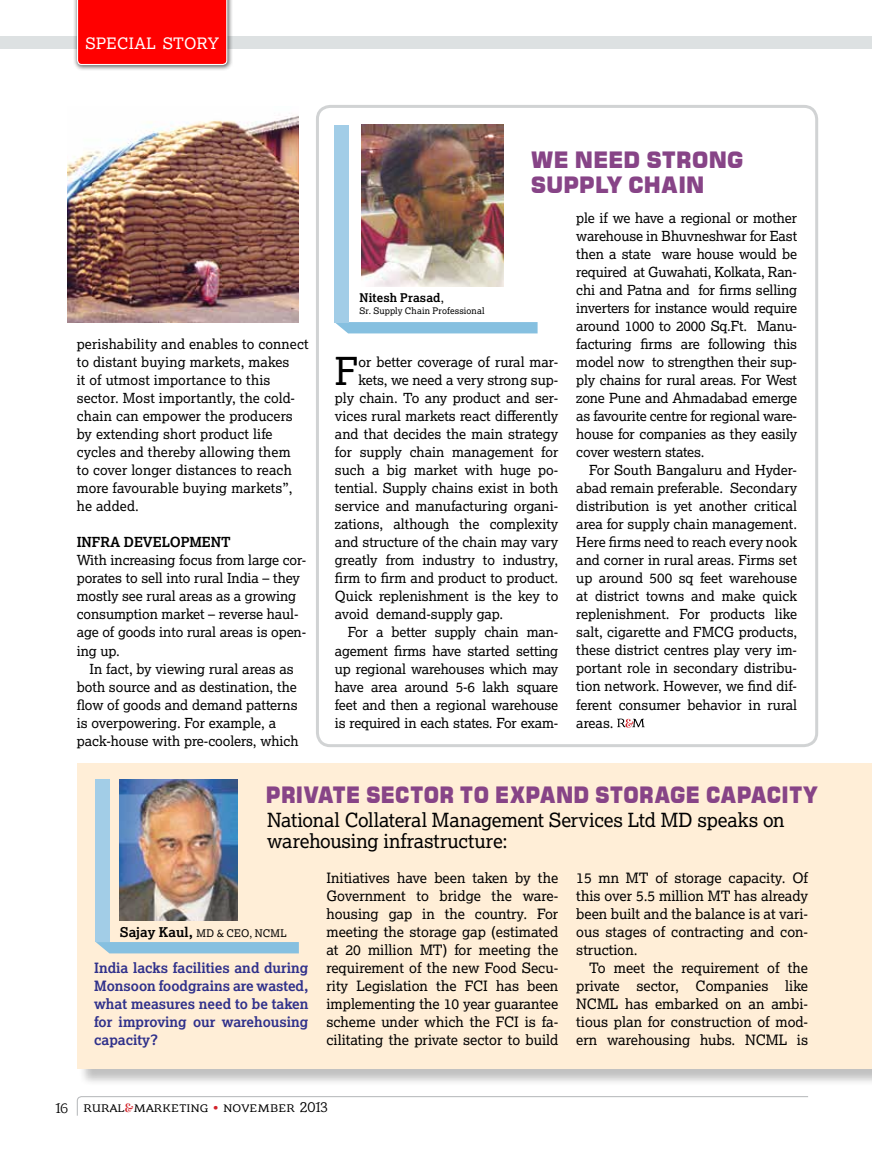
<style>
.page{position:relative;width:872px;height:1149px;background:#fff}
.page>*{position:absolute;margin:0;border:0;box-sizing:border-box;transform-origin:0 0}
.t1{font:38.55px "Lexia";color:#000}
.t2{font:22.5px "Square 721 Blk Normal";letter-spacing:-.005em;color:#874487;scale:.9 1}
.t3{font:22.5px/25.5px "Square 721 Blk Normal";letter-spacing:-.005em;color:#874487;scale:.95 1}
.t4{font:19.5px/21px "Lexia";letter-spacing:-.01em;color:#000}
.t5{font:15.75px "Lexia";letter-spacing:.03em;color:#fff}
.t6{font:15px "Barkentina";color:#000}
.t7{font:14.25px/18px "Lexia";color:#000;text-align:justify}
.t8{font:700 14.25px/18px "Lexia";color:#30318b;text-align:justify}
.t9{font:13.8px/18px "Lexia";color:#000}
.t10{font:700 13.8px "Lexia";letter-spacing:-.005em;color:#000}
.t11{font:700 12px "Lexia";letter-spacing:.01em;color:#000}
.t12{font:10.5px "Lexia";letter-spacing:.02em;color:#000}
.t13{font:9px "Lexia";letter-spacing:.02em;color:#000}
.s1{font-weight:400}
.s2{font-weight:700;font-size:13.5px}
.s3{font-family:"Vidaloka";font-size:12px;color:#d2232a}
.s4{color:#d2232a}
</style>
<div class="page">
<svg style="left:76px;top:1096px;width:732px;height:20px"></svg>
<div style="left:216px;top:36px;width:656px;height:13px;background:#dde1e2"></div>
<div style="left:0;top:36px;width:219px;height:13px;background:#dde1e2"></div>
<div style="left:73px;top:0;width:160px;height:71px;background:#000;opacity:.6"></div>
<div style="left:77px;top:0;width:150px;height:65px;background:#f00"></div>
<div style="left:316px;top:105px;width:502px;height:642px;border:3px solid #d1d3d4;border-radius:13px"></div>
<img style="left:361px;top:124px;width:142px;height:162px">
<img style="left:68px;top:115px;width:231px;height:207px">
<div style="left:78px;top:764px;width:794px;height:322px;background:#000;opacity:.25"></div>
<div style="left:77px;top:763px;width:795px;height:305px;background:#ffeed7"></div>
<img style="left:120px;top:779px;width:118px;height:140px">
<svg style="left:617px;top:718px;width:28px;height:9px"></svg>
<svg style="left:96px;top:941px;width:203px;height:12px;background:#93c5de"></svg>
<div style="left:96px;top:779px;width:14px;height:162px;background:#a2cde7"></div>
<svg style="left:334px;top:322px;width:203px;height:11px;background:#8bc2e1"></svg>
<div style="left:334px;top:125px;width:15px;height:197px;background:#a2cde7"></div>
<p class="t5" style="left:85px;top:33px;width:135px">SPECIAL STORY</p>
<p class="t9" style="left:77px;top:335px;width:233px">perishability and enables to connect to distant buying markets, makes<br>it of utmost importance to this sector. Most importantly, the cold&shy;chain can empower the producers by extending short product life cycles and thereby allowing them<br>to cover longer distances to reach more favourable buying markets”, he added.</p>
<p class="t10" style="left:77px;top:533px;width:155px">INFRA DEVELOPMENT</p>
<p class="t9" style="left:77px;top:551px;width:231px">With increasing focus from large cor&shy;porates to sell into rural India – they mostly see rural areas as a growing consumption market – reverse haul&shy;age of goods into rural areas is open&shy;ing up.</p>
<p class="t9" style="left:77px;top:659px;width:223px;text-indent:13px">In fact, by viewing rural areas as both source and as destination, the flow of goods and demand patterns is overpowering. For example, a pack-house with pre-coolers, which</p>
<h2 class="t3" style="left:530px;top:147px;width:223px">WE NEED STRONG<br>SUPPLY CHAIN</h2>
<p class="t11" style="left:360px;top:289px;width:86px">Nitesh Prasad<span class="s1">,</span></p>
<p class="t13" style="left:360px;top:304px;width:127px">Sr. Supply Chain Professional</p>
<h1 class="t1" style="left:335px;top:347px;width:25px">F</h1>
<p class="t9" style="left:358px;top:353px;width:201px">or better coverage of rural mar-</p>
<p class="t9" style="left:358px;top:371px;width:201px">kets, we need a very strong sup-</p>
<p class="t9" style="left:335px;top:389px;width:225px">ply chain. To any product and ser-</p>
<p class="t9" style="left:335px;top:407px;width:225px">vices rural markets react differently</p>
<p class="t9" style="left:335px;top:425px;width:225px">and that decides the main strategy</p>
<p class="t9" style="left:335px;top:443px;width:225px">for supply chain management for</p>
<p class="t9" style="left:335px;top:461px;width:225px">such a big market with huge po-</p>
<p class="t9" style="left:335px;top:479px;width:225px">tential. Supply chains exist in both</p>
<p class="t9" style="left:335px;top:497px;width:225px">service and manufacturing organi-</p>
<p class="t9" style="left:335px;top:515px;width:225px">zations, although the complexity</p>
<p class="t9" style="left:335px;top:533px;width:225px">and structure of the chain may vary</p>
<p class="t9" style="left:335px;top:551px;width:225px">greatly from industry to industry,</p>
<p class="t9" style="left:335px;top:569px;width:225px">firm to firm and product to product.</p>
<p class="t9" style="left:335px;top:587px;width:225px">Quick replenishment is the key to</p>
<p class="t9" style="left:335px;top:605px;width:170px">avoid demand-supply gap.</p>
<p class="t9" style="left:348px;top:623px;width:212px">For a better supply chain man-</p>
<p class="t9" style="left:335px;top:641px;width:225px">agement firms have started setting</p>
<p class="t9" style="left:335px;top:659px;width:225px">up regional warehouses which may</p>
<p class="t9" style="left:335px;top:677px;width:225px">have area around 5-6 lakh square</p>
<p class="t9" style="left:335px;top:695px;width:225px">feet and then a regional warehouse</p>
<p class="t9" style="left:335px;top:713px;width:225px">is required in each states. For exam-</p>
<p class="t9" style="left:576px;top:209px;width:222px;text-align:justify">ple if we have a regional or mother warehouse in Bhuvneshwar for East then a state ware house would be required at Guwahati, Kolkata, Ran&shy;chi and Patna and for firms selling inverters for instance would require around 1000 to 2000 Sq.Ft. Manu&shy;facturing firms are following this model now to strengthen their sup&shy;ply chains for rural areas. For West zone Pune and Ahmadabad emerge as favourite centre for regional ware&shy;house for companies as they easily cover western states.</p>
<p class="t9" style="left:576px;top:461px;width:222px;text-align:justify;text-indent:13px">For South Bangaluru and Hyder&shy;abad remain preferable. Secondary distribution is yet another critical area for supply chain management.<br>Here firms need to reach every nook and corner in rural areas. Firms set up around 500 sq feet warehouse at district towns and make quick replenishment. For products like salt, cigarette and FMCG products, these district centres play very im&shy;portant role in secondary distribu&shy;tion network. However, we find dif&shy;ferent consumer behavior in rural areas.</p>
<h2 class="t2" style="left:266px;top:781px;width:615px">PRIVATE SECTOR TO EXPAND STORAGE CAPACITY</h2>
<h3 class="t4" style="left:267px;top:808px;width:519px">National Collateral Management Services Ltd MD speaks on warehousing infrastructure:</h3>
<p class="t12" style="left:120px;top:926px;width:168px"><span class="s2">Sajay Kaul,</span> MD &amp; CEO, NCML</p>
<p class="t8" style="left:94px;top:957px;width:216px">India lacks facilities and during Monsoon foodgrains are wasted, what measures need to be taken for improving our warehousing capacity?</p>
<p class="t7" style="left:326px;top:867px;width:233px">Initiatives have been taken by the Government to bridge the ware&shy;housing gap in the country. For meeting the storage gap (estimated at 20 million MT) for meeting the requirement of the new Food Secu&shy;rity Legislation the FCI has been implementing the 10 year guarantee scheme under which the FCI is fa&shy;cilitating the private sector to build</p>
<p class="t7" style="left:576px;top:867px;width:233px">15 mn MT of storage capacity. Of this over 5.5 million MT has already been built and the balance is at vari&shy;ous stages of contracting and con&shy;struction.</p>
<p class="t7" style="left:576px;top:957px;width:233px;text-indent:13px">To meet the requirement of the private sector, Companies like NCML has embarked on an ambi&shy;tious plan for construction of mod&shy;ern warehousing hubs. NCML is</p>
<p class="t6" style="left:56px;top:1097px;width:273px">16 rural<span class="s3">&amp;</span>marketing <span class="s4">•</span> november 2013</p>
</div>
